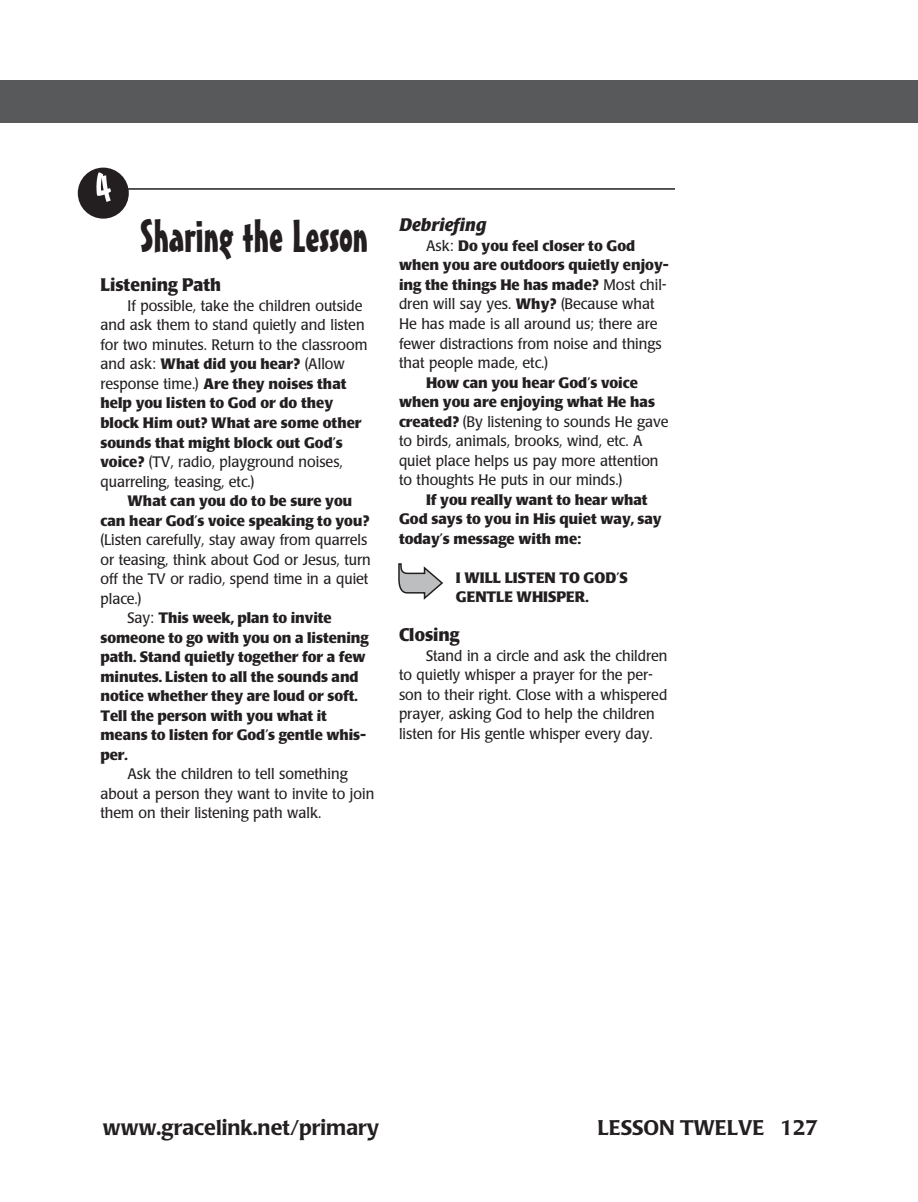
<style>
.page{position:relative;width:918px;height:1202px;background:#fff}
.page>*{position:absolute;margin:0;border:0;box-sizing:border-box;transform-origin:0 0}
.section_title{font:45px "Mister Earl BT";color:#231f20}
.t1{font:500 21px "Poppl Laudatio";color:#231f20}
.subhead{font:700 18px "Poppl Laudatio";color:#231f20;scale:.95 1}
.subhead-2{font:italic 700 18px "Poppl Laudatio";color:#231f20}
.body{font:15px/19.5px "Poppl Laudatio";color:#231f20;scale:.95 1}
.body-2{font:700 15px/19.5px "Poppl Laudatio";letter-spacing:-.005em;color:#231f20}
.body-Xindent{font:700 15px/19.5px "Poppl Laudatio";color:#231f20}
.s1{font-weight:700}
.s2{font-weight:400}
</style>
<div class="page">
<div style="left:0;top:80px;width:27px;height:43px;background:#58595b"></div>
<div style="left:27px;top:80px;width:891px;height:43px;background:#58595b"></div>
<hr style="left:127px;top:188px;width:548px;height:2px;background:#231f20">
<div style="left:78px;top:168px;width:51px;height:51px;background:#231f20;border-radius:50%"></div>
<svg style="left:398px;top:563px;width:45px;height:37px"></svg>
<p class="section_title" style="left:140px;top:209px;width:230px">Sharing the Lesson</p>
<p class="subhead" style="left:100px;top:275px;width:129px">Listening Path</p>
<p class="body" style="left:100px;top:296px;width:283px;text-indent:27px">If possible, take the children outside and ask them to stand quietly and listen for two minutes. Return to the classroom and ask: <span class="s1">What did you hear?</span> (Allow response time.) <span class="s1">Are they noises that help you listen to God or do they block Him out? What are some other sounds that might block out God’s voice?</span> (TV, radio, playground noises, quarreling, teasing, etc.)</p>
<p class="body" style="left:100px;top:491px;width:286px;text-indent:27px"><span class="s1">What can you do to be sure you can hear God’s voice speaking to you? </span>(Listen carefully, stay away from quarrels or teasing, think about God or Jesus, turn off the TV or radio, spend time in a quiet place.)</p>
<p class="body-2" style="left:100px;top:608px;width:270px;text-indent:27px"><span class="s2">Say:</span> This week, plan to invite someone to go with you on a listening path. Stand quietly together for a few minutes. Listen to all the sounds and notice whether they are loud or soft.<br>Tell the person with you what it means to listen for God’s gentle whis&shy;per.</p>
<p class="body" style="left:100px;top:764px;width:290px;text-indent:27px">Ask the children to tell something about a person they want to invite to join them on their listening path walk.</p>
<p class="subhead-2" style="left:399px;top:215px;width:89px">Debriefing</p>
<p class="body" style="left:399px;top:236px;width:286px;text-indent:27px">Ask: <span class="s1">Do you feel closer to God when you are outdoors quietly enjoy&shy;ing the things He has made?</span> Most chil&shy;dren will say yes. <span class="s1">Why?</span> (Because what He has made is all around us; there are fewer distractions from noise and things that people made, etc.)</p>
<p class="body" style="left:399px;top:373px;width:285px;text-indent:27px"><span class="s1">How can you hear God’s voice when you are enjoying what He has created?</span> (By listening to sounds He gave to birds, animals, brooks, wind, etc. A quiet place helps us pay more attention to thoughts He puts in our minds.)</p>
<p class="body-2" style="left:399px;top:490px;width:264px;text-indent:27px">If you really want to hear what<br>God says to you in His quiet way, say today’s message with me:</p>
<p class="body-Xindent" style="left:456px;top:568px;width:173px">I WILL LISTEN TO GOD’S<br>GENTLE WHISPER.</p>
<p class="subhead" style="left:399px;top:624px;width:65px">Closing</p>
<p class="body" style="left:399px;top:646px;width:284px;text-indent:27px">Stand in a circle and ask the children to quietly whisper a prayer for the per&shy;son to their right. Close with a whispered prayer, asking God to help the children listen for His gentle whisper every day.</p>
<p class="t1" style="left:103px;top:1115px;width:278px">www.gracelink.net/primary</p>
<p class="t1" style="left:598px;top:1115px;width:222px">LESSON TWELVE 127</p>
</div>
